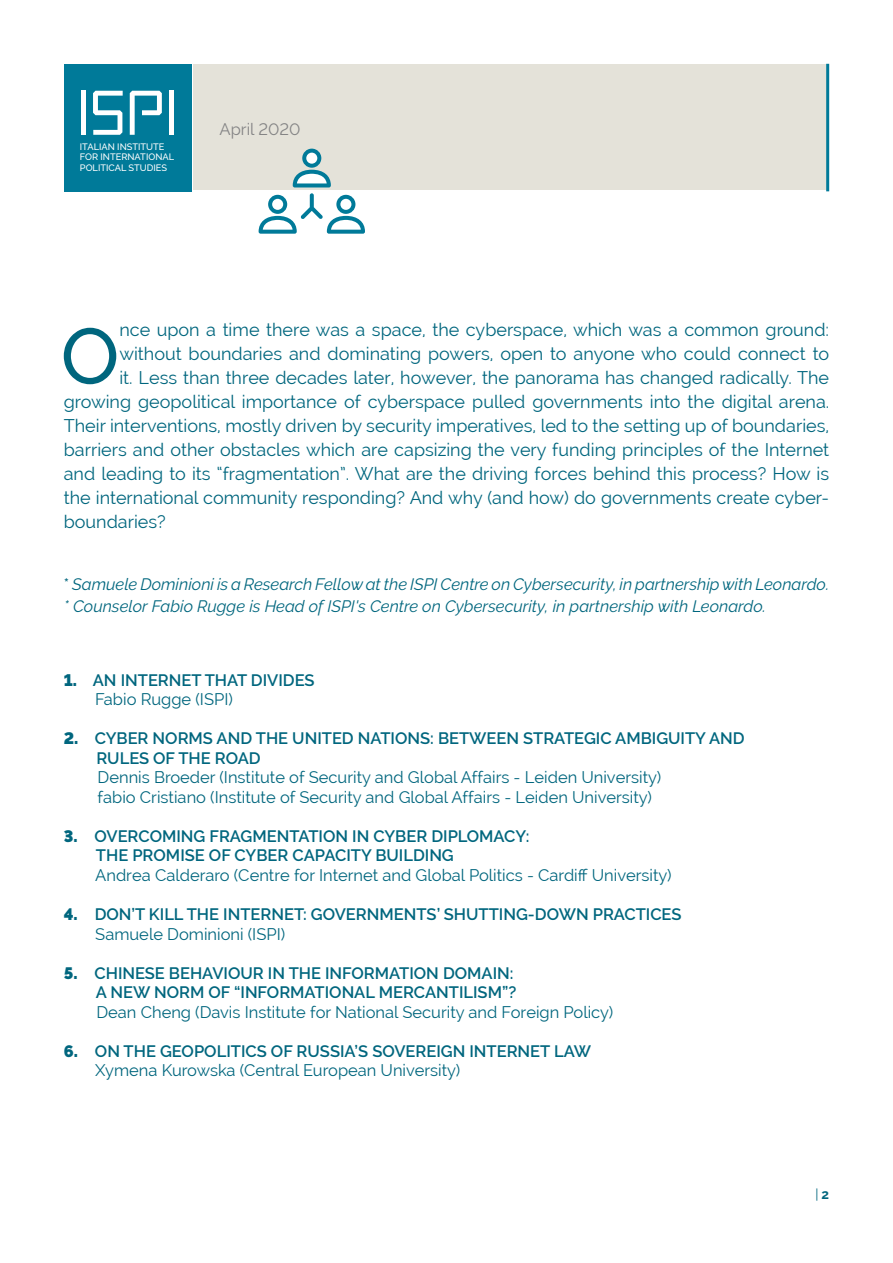
<style>
.page{position:relative;width:893px;height:1263px;background:#fff}
.page>*{position:absolute;margin:0;border:0;box-sizing:border-box;transform-origin:0 0}
.t1{font:500 78.45px "Raleway";color:#00667e}
.t2{font:18px "Raleway";color:#00667e}
.t3{font:600 16.5px/19.5px "Raleway";color:#00667e}
.t4{font:16.5px/19.5px "Raleway";color:#00667e}
.t5{font:italic 16.5px/22.5px "Raleway";color:#00667e}
.t6{font:16.5px "Raleway";color:#848485}
.t7{font:13.5px "Raleway";color:#00667e}
.t8{font:500 9.3px/10.5px "Raleway";color:#fff}
.s1{font-weight:500;font-style:normal}
.s2{font-weight:900}
.s3{font-weight:400}
.s4{font-weight:700}
</style>
<div class="page">
<div style="left:193px;top:64px;width:636px;height:126px;background:#e4e2d9"></div>
<div style="left:64px;top:64px;width:127px;height:127px;background:#007a99"></div>
<div style="left:169px;top:91px;width:5px;height:44px;background:#fff"></div>
<svg style="left:130px;top:91px;width:32px;height:44px"></svg>
<div style="left:81px;top:91px;width:5px;height:44px;background:#fff"></div>
<svg style="left:93px;top:91px;width:30px;height:44px"></svg>
<svg style="left:293px;top:149px;width:38px;height:38px"></svg>
<svg style="left:259px;top:193px;width:106px;height:41px"></svg>
<hr style="left:826px;top:64px;width:3px;height:127px;background:#007a99">
<p class="t8" style="left:80px;top:141px;width:96px">ITALIAN INSTITUTE<br>FOR INTERNATIONAL<br>POLITICAL STUDIES</p>
<p class="t6" style="left:220px;top:120px;width:82px">April 2020</p>
<h1 class="t1" style="left:61px;top:311px;width:60px">O</h1>
<p class="t2" style="left:119px;top:319px;width:711px">nce upon a time there was a space, the cyberspace, which was a common ground:</p>
<p class="t2" style="left:119px;top:343px;width:711px">without boundaries and dominating powers, open to anyone who could connect to</p>
<p class="t2" style="left:119px;top:367px;width:711px">it. Less than three decades later, however, the panorama has changed radically. The</p>
<p class="t2" style="left:64px;top:391px;width:767px">growing geopolitical importance of cyberspace pulled governments into the digital arena.</p>
<p class="t2" style="left:64px;top:415px;width:767px">Their interventions, mostly driven by security imperatives, led to the setting up of boundaries,</p>
<p class="t2" style="left:64px;top:439px;width:767px">barriers and other obstacles which are capsizing the very funding principles of the Internet</p>
<p class="t2" style="left:64px;top:463px;width:767px">and leading to its “fragmentation”. What are the driving forces behind this process? How is</p>
<p class="t2" style="left:64px;top:487px;width:767px">the international community responding? And why (and how) do governments create cyber-</p>
<p class="t2" style="left:64px;top:511px;width:104px">boundaries?</p>
<p class="t5" style="left:64px;top:573px;width:767px"><span class="s1">*</span> Samuele Dominioni is a Research Fellow at the ISPI Centre on Cybersecurity, in partnership with Leonardo. * Counselor Fabio Rugge is Head of ISPI's Centre on Cybersecurity, in partnership with Leonardo.</p>
<p class="t3" style="left:95px;top:670px;width:221px;text-indent:-31px"><span class="s2">1.</span> AN INTERNET THAT DIVIDES<br><span class="s3">Fabio Rugge (ISPI)</span></p>
<p class="t3" style="left:96px;top:729px;width:650px;text-indent:-33px"><span class="s2">2.</span> CYBER NORMS AND THE UNITED NATIONS: BETWEEN STRATEGIC AMBIGUITY AND<br>RULES OF THE ROAD</p>
<p class="t4" style="left:98px;top:768px;width:565px">Dennis Broeder (Institute of Security and Global Affairs - Leiden University) fabio Cristiano (Institute of Security and Global Affairs - Leiden University)</p>
<p class="t3" style="left:96px;top:826px;width:435px;text-indent:-32px"><span class="s2">3.</span> OVERCOMING FRAGMENTATION IN CYBER DIPLOMACY:<br>THE PROMISE OF CYBER CAPACITY BUILDING</p>
<p class="t4" style="left:95px;top:865px;width:578px">Andrea Calderaro (Centre for Internet and Global Politics - Cardiff University)</p>
<p class="t3" style="left:95px;top:904px;width:588px;text-indent:-31px"><span class="s2">4.</span> DON’T KILL THE INTERNET: GOVERNMENTS’ SHUTTING-DOWN PRACTICES<br><span class="s3">Samuele Dominioni (ISPI)</span></p>
<p class="t3" style="left:64px;top:963px;width:454px;text-align:right"><span class="s2">5.</span> CHINESE BEHAVIOUR IN THE INFORMATION DOMAIN:<br>A NEW NORM OF “INFORMATIONAL MERCANTILISM”?</p>
<p class="t4" style="left:96px;top:1002px;width:518px">Dean Cheng (Davis Institute for National Security and Foreign Policy)</p>
<p class="t3" style="left:95px;top:1041px;width:497px;text-indent:-31px"><span class="s2">6.</span> ON THE GEOPOLITICS OF RUSSIA’S SOVEREIGN INTERNET LAW<br><span class="s3">Xymena Kurowska (Central European University)</span></p>
<p class="t7" style="left:815px;top:1186px;width:15px">| <span class="s4">2</span></p>
</div>
